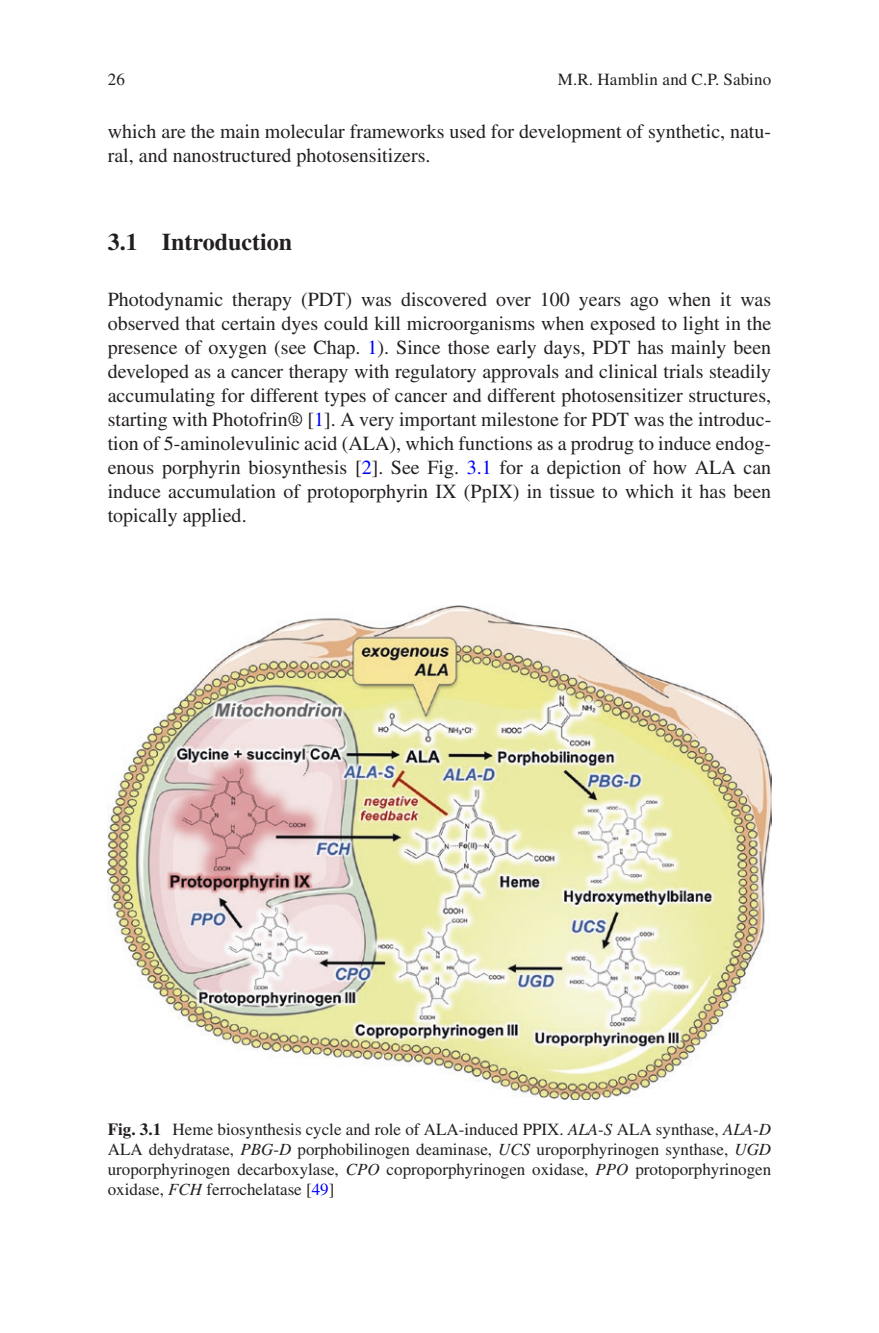
<style>
.page{position:relative;width:879px;height:1333px;background:#fff}
.page>*{position:absolute;margin:0;border:0;box-sizing:border-box;transform-origin:0 0}
.t1{font:700 24px "Fdtbtj Times";color:#231f20}
.t2{font:20px/24px "Xnycjx Times";color:#231f20}
.t3{font:17px/20px "Xnycjx Times";color:#231f20;text-align:justify}
.t4{font:17px "Nvgvnj Times";letter-spacing:.005em;color:#231f20}
.s1{color:#0000fa}
.s2{font-family:"Fdtbtj Times";font-weight:700}
.s3{font-family:"Xhdynl Times";font-style:italic}
</style>
<div class="page">
<img style="left:108px;top:605px;width:663px;height:493px">
<p class="t3" style="left:108px;top:69px;width:19px">26</p>
<p class="t2" style="left:108px;top:119px;width:665px">which are the main molecular frameworks used for development of synthetic, natu&shy;ral, and nanostructured photosensitizers.</p>
<p class="t4" style="left:558px;top:70px;width:215px">M.R. Hamblin and C.P. Sabino</p>
<p class="t1" style="left:108px;top:228px;width:186px">3.1 Introduction</p>
<p class="t2" style="left:108px;top:287px;width:665px;text-align:justify">Photodynamic therapy (PDT) was discovered over 100 years ago when it was observed that certain dyes could kill microorganisms when exposed to light in the presence of oxygen (see Chap. <span class="s1">1</span>). Since those early days, PDT has mainly been developed as a cancer therapy with regulatory approvals and clinical trials steadily accumulating for different types of cancer and different photosensitizer structures, starting with Photofrin® [<span class="s1">1</span>]. A very important milestone for PDT was the introduc&shy;tion of 5-aminolevulinic acid (ALA), which functions as a prodrug to induce endog&shy;enous porphyrin biosynthesis [<span class="s1">2</span>]. See Fig. <span class="s1">3.1</span> for a depiction of how ALA can induce accumulation of protoporphyrin IX (PpIX) in tissue to which it has been topically applied.</p>
<p class="t3" style="left:108px;top:1118px;width:665px"><span class="s2">Fig. 3.1</span> Heme biosynthesis cycle and role of ALA-induced PPIX. <span class="s3">ALA</span>-<span class="s3">S</span> ALA synthase, <span class="s3">ALA</span>-<span class="s3">D </span>ALA dehydratase, <span class="s3">PBG</span>-<span class="s3">D</span> porphobilinogen deaminase, <span class="s3">UCS</span> uroporphyrinogen synthase, <span class="s3">UGD </span>uroporphyrinogen decarboxylase, <span class="s3">CPO</span> coproporphyrinogen oxidase, <span class="s3">PPO</span> protoporphyrinogen oxidase, <span class="s3">FCH</span> ferrochelatase [<span class="s1">49</span>]</p>
</div>
